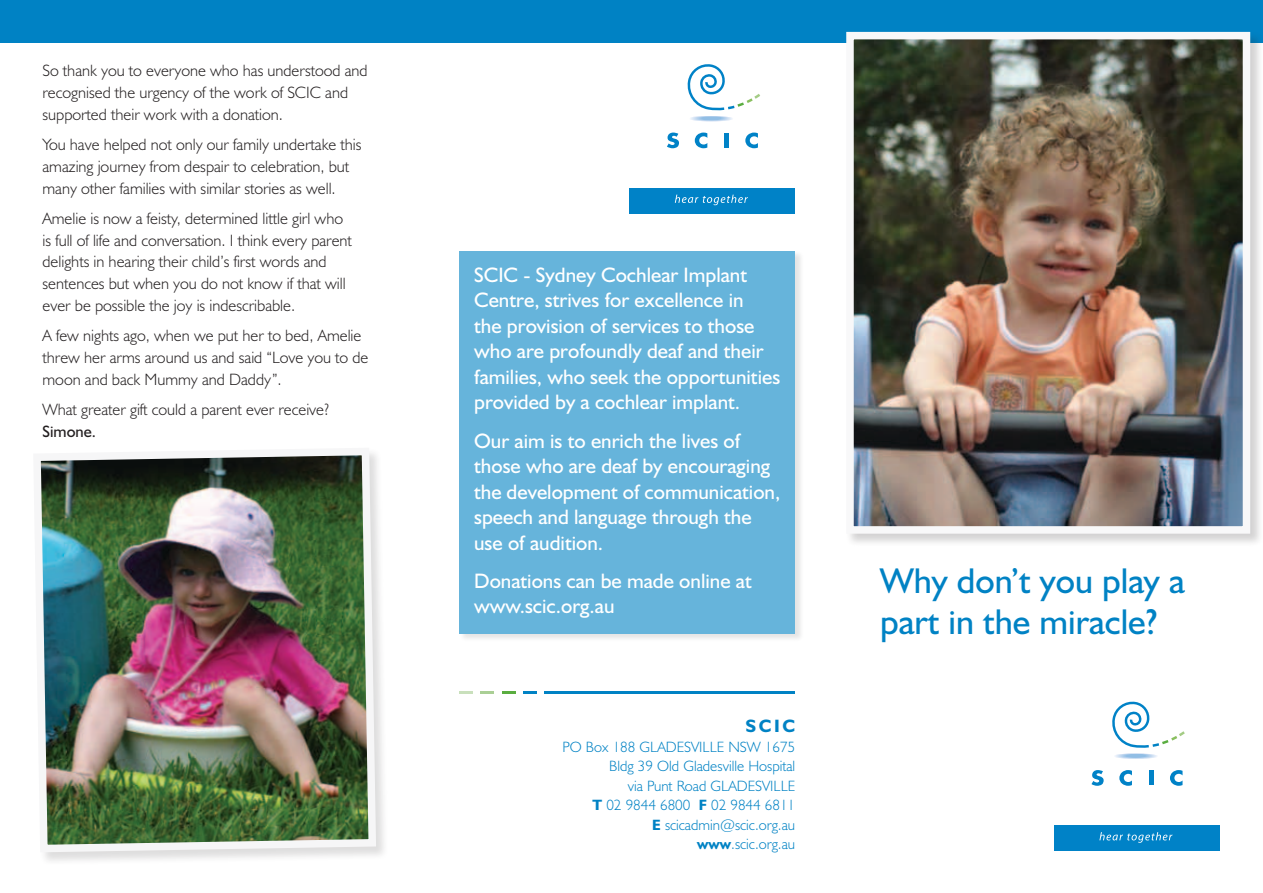
<style>
.page{position:relative;width:1263px;height:893px;background:#fff}
.page>*{position:absolute;margin:0;border:0;box-sizing:border-box;transform-origin:0 0}
.t1{font:36px/40.5px "Humanist 521 BT";color:#0082c4}
.t2{font:21px/25.5px "Humanist 521 BT";color:#fff}
.t3{font:700 18px "Humanist 521 BT";color:#0082c4}
.t4{font:300 16.5px/21.8px "Humanist 521 BT";color:#231f20}
.t5{font:16.5px "Humanist 521 BT";color:#231f20}
.t6{font:300 15px/19.5px "Humanist 521 BT";color:#0082c4;text-align:right}
.s1{font-weight:700}
</style>
<div class="page">
<svg style="left:1112px;top:701px;width:73px;height:47px"></svg>
<div style="left:1114px;top:753px;width:44px;height:6px;background:#f5f6fc;border-radius:50%"></div>
<div style="left:1114px;top:753px;width:43px;height:6px;background:#eef3fa;border-radius:50%"></div>
<svg style="left:1115px;top:753px;width:42px;height:6px"></svg>
<div style="left:1115px;top:754px;width:42px;height:5px;background:#e5eef8;border-radius:50%"></div>
<div style="left:1115px;top:754px;width:41px;height:5px;background:#f0f4fb;border-radius:50%"></div>
<div style="left:1116px;top:754px;width:40px;height:5px;background:#e4edf8;border-radius:50%"></div>
<svg style="left:1116px;top:754px;width:39px;height:5px"></svg>
<hr style="left:1116px;top:754px;width:39px;height:4px;background:#dee9f7;border-radius:50%">
<svg style="left:1117px;top:754px;width:38px;height:4px"></svg>
<hr style="left:1119px;top:754px;width:34px;height:4px;background:#c5daf0;border-radius:50%">
<hr style="left:1120px;top:754px;width:32px;height:4px;background:#b5d0ec;border-radius:50%">
<hr style="left:1121px;top:754px;width:30px;height:4px;background:#c2d8f0;border-radius:50%">
<hr style="left:1122px;top:754px;width:28px;height:4px;background:#bad4ee;border-radius:50%">
<svg style="left:1123px;top:754px;width:26px;height:4px"></svg>
<hr style="left:1123px;top:754px;width:26px;height:3px;background:#b2cfec;border-radius:50%">
<hr style="left:1123px;top:754px;width:25px;height:3px;background:#aecdeb;border-radius:50%">
<hr style="left:1124px;top:754px;width:24px;height:3px;background:#a9caea;border-radius:50%">
<hr style="left:1125px;top:754px;width:22px;height:3px;background:#a4c8e9;border-radius:50%">
<hr style="left:1125px;top:755px;width:22px;height:2px;background:#a1c7e9;border-radius:50%">
<svg style="left:1126px;top:755px;width:19px;height:2px"></svg>
<svg style="left:1091px;top:770px;width:12px;height:16px"></svg>
<svg style="left:1119px;top:770px;width:13px;height:16px"></svg>
<hr style="left:1149px;top:770px;width:4px;height:15px;background:#0082c7">
<svg style="left:1170px;top:770px;width:12px;height:16px"></svg>
<div style="left:1054px;top:826px;width:165px;height:25px;background:#0082c7"></div>
<svg style="left:1099px;top:832px;width:73px;height:11px"></svg>
<svg style="left:687px;top:64px;width:73px;height:47px"></svg>
<div style="left:689px;top:116px;width:44px;height:5px;background:#edf3fa;border-radius:50%"></div>
<div style="left:690px;top:116px;width:43px;height:5px;background:#e8eff9;border-radius:50%"></div>
<div style="left:690px;top:116px;width:42px;height:5px;background:#e5edf8;border-radius:50%"></div>
<div style="left:691px;top:116px;width:41px;height:5px;background:#dee9f7;border-radius:50%"></div>
<div style="left:692px;top:116px;width:39px;height:5px;background:#d8e5f5;border-radius:50%"></div>
<div style="left:693px;top:116px;width:36px;height:5px;background:#d4e3f5;border-radius:50%"></div>
<div style="left:694px;top:116px;width:35px;height:5px;background:#cee0f3;border-radius:50%"></div>
<svg style="left:695px;top:116px;width:33px;height:5px"></svg>
<hr style="left:695px;top:117px;width:33px;height:4px;background:#cfe1f4;border-radius:50%">
<svg style="left:695px;top:117px;width:32px;height:4px"></svg>
<hr style="left:696px;top:117px;width:31px;height:3px;background:#c6daf0;border-radius:50%">
<hr style="left:697px;top:117px;width:29px;height:3px;background:#bed6ef;border-radius:50%">
<hr style="left:698px;top:117px;width:27px;height:3px;background:#b6d2ed;border-radius:50%">
<hr style="left:698px;top:117px;width:26px;height:3px;background:#b2d0ed;border-radius:50%">
<hr style="left:699px;top:117px;width:25px;height:3px;background:#aecdeb;border-radius:50%">
<hr style="left:699px;top:117px;width:24px;height:3px;background:#aacbeb;border-radius:50%">
<hr style="left:700px;top:117px;width:23px;height:3px;background:#a6c9ea;border-radius:50%">
<hr style="left:700px;top:117px;width:22px;height:3px;background:#a2c7e9;border-radius:50%">
<hr style="left:701px;top:117px;width:21px;height:3px;background:#9ec5e8;border-radius:50%">
<hr style="left:702px;top:117px;width:19px;height:3px;background:#96c0e5;border-radius:50%">
<svg style="left:667px;top:133px;width:12px;height:15px"></svg>
<svg style="left:695px;top:133px;width:12px;height:15px"></svg>
<div style="left:724px;top:133px;width:5px;height:15px;background:#0082c7"></div>
<svg style="left:745px;top:133px;width:13px;height:15px"></svg>
<div style="left:629px;top:188px;width:166px;height:25px;background:#0082c7"></div>
<svg style="left:675px;top:195px;width:73px;height:10px"></svg>
<div style="left:0;top:0;width:1263px;height:43px;background:#0082c4"></div>
<div style="left:845px;top:31px;width:418px;height:516px;background:#231f20;opacity:.2"></div>
<img style="left:855px;top:41px;width:386px;height:484px">
<div style="left:846px;top:32px;width:404px;height:502px;border:8px solid #f8f8f9"></div>
<svg style="left:502px;top:691px;width:13px;height:2px"></svg>
<svg style="left:481px;top:691px;width:13px;height:2px"></svg>
<svg style="left:459px;top:691px;width:13px;height:2px"></svg>
<hr style="left:545px;top:691px;width:250px;height:2px;background:#0082c4">
<svg style="left:523px;top:691px;width:13px;height:2px"></svg>
<div style="left:459px;top:250px;width:345px;height:392px;background:#231f20;opacity:.2"></div>
<div style="left:459px;top:251px;width:336px;height:383px;background:#66b4db"></div>
<div style="left:33px;top:447px;width:356px;height:419px;background:#231f20;opacity:.15"></div>
<img style="left:33px;top:447px;width:347px;height:409px">
<p class="t4" style="left:43px;top:60px;width:327px">So thank you to everyone who has understood and recognised the urgency of the work of SCIC and supported their work with a donation.</p>
<p class="t4" style="left:43px;top:133px;width:321px">You have helped not only our family undertake this amazing journey from despair to celebration, but many other families with similar stories as well.</p>
<p class="t4" style="left:43px;top:207px;width:311px">Amelie is now a feisty, determined little girl who is full of life and conversation. I think every parent delights in hearing their child’s first words and sentences but when you do not know if that will ever be possible the joy is indescribable.</p>
<p class="t4" style="left:43px;top:324px;width:327px">A few nights ago, when we put her to bed, Amelie threw her arms around us and said “Love you to de moon and back Mummy and Daddy”.</p>
<p class="t4" style="left:43px;top:398px;width:288px">What greater gift could a parent ever receive?</p>
<p class="t5" style="left:43px;top:421px;width:55px">Simone.</p>
<p class="t2" style="left:474px;top:261px;width:308px">SCIC - Sydney Cochlear Implant Centre, strives for excellence in<br>the provision of services to those who are profoundly deaf and their families, who seek the opportunities provided by a cochlear implant.</p>
<p class="t2" style="left:474px;top:427px;width:308px">Our aim is to enrich the lives of those who are deaf by encouraging the development of communication, speech and language through the use of audition.</p>
<p class="t2" style="left:474px;top:567px;width:279px">Donations can be made online at www.scic.org.au</p>
<p class="t3" style="left:745px;top:715px;width:51px">SCIC</p>
<p class="t6" style="left:562px;top:736px;width:234px">PO Box 188 GLADESVILLE NSW 1675<br>Bldg 39 Old Gladesville Hospital<br>via Punt Road GLADESVILLE<br><span class="s1">T</span> 02 9844 6800 <span class="s1">F</span> 02 9844 6811<br><span class="s1">E</span> scicadmin@scic.org.au <span class="s1">www</span>.scic.org.au</p>
<h1 class="t1" style="left:880px;top:560px;width:306px">Why don’t you play a part in the miracle?</h1>
</div>
